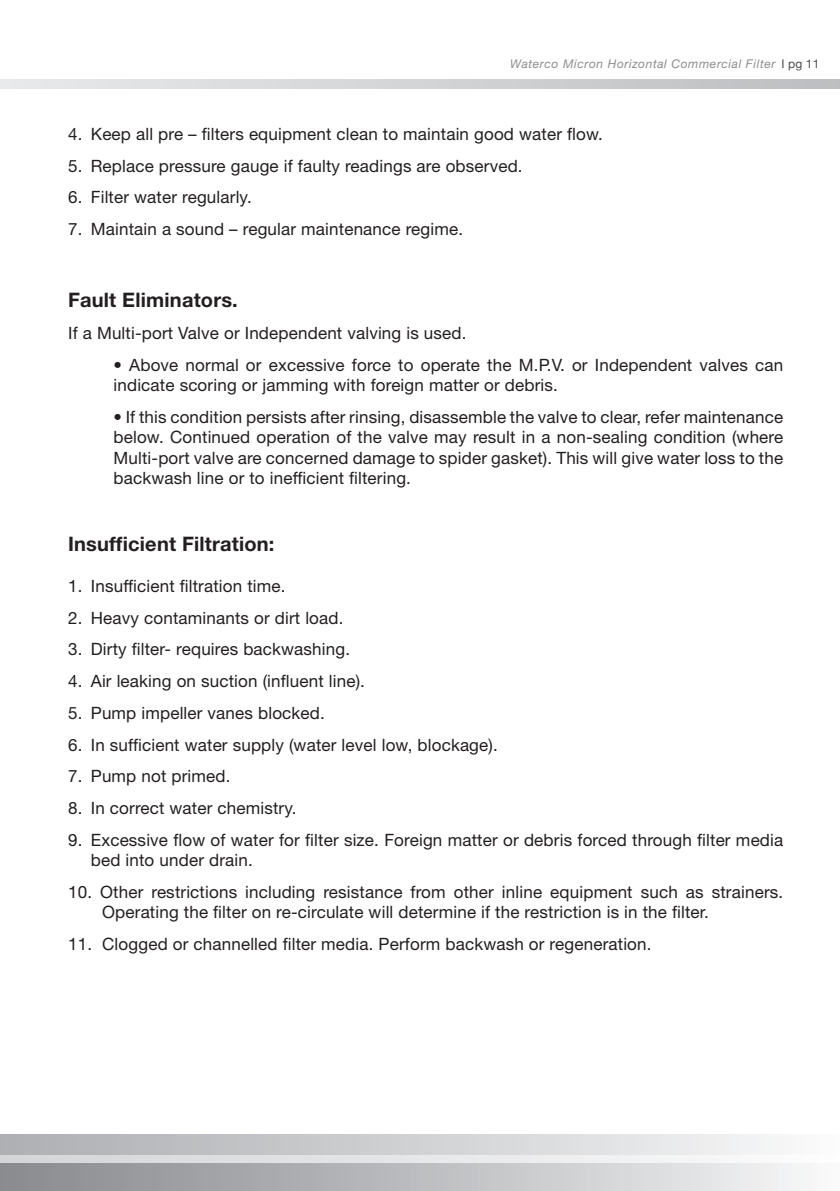
<style>
.page{position:relative;width:840px;height:1191px;background:#fff}
.page>*{position:absolute;margin:0;border:0;box-sizing:border-box;transform-origin:0 0}
.t1{font:700 20px "Helvetica Neue LT Std";letter-spacing:.01em;color:#231f20}
.t2{font:17px/20.4px "Helvetica Neue LT Std";letter-spacing:.01em;color:#231f20}
.t3{font:italic 12px "Helvetica Neue LT Std";letter-spacing:.05em;color:#8a8c8f}
.s1{font-style:normal;color:#4b4c4d}
.s2{font-family:"Helvetica Neue";font-style:normal;color:#4b4c4d}
</style>
<div class="page">
<div style="left:0;top:1162px;width:839px;height:29px;background:linear-gradient(to right,#86878b,#f6f6f7)"></div>
<svg style="left:0;top:1154px;width:772px;height:8px"></svg>
<div style="left:0;top:1134px;width:839px;height:20px;background:linear-gradient(to right,#acadb1,#f9f9fa)"></div>
<svg style="left:0;top:79px;width:839px;height:10px;background:#d3d4d6"></svg>
<p class="t3" style="left:510px;top:56px;width:310px">Waterco Micron Horizontal Commercial Filter <span class="s1">I</span> <span class="s2">pg 11</span></p>
<p class="t2" style="left:68px;top:123px;width:536px">4. Keep all pre – filters equipment clean to maintain good water flow.</p>
<p class="t2" style="left:68px;top:155px;width:456px">5. Replace pressure gauge if faulty readings are observed.</p>
<p class="t2" style="left:68px;top:187px;width:185px">6. Filter water regularly.</p>
<p class="t2" style="left:68px;top:218px;width:396px">7. Maintain a sound – regular maintenance regime.</p>
<p class="t1" style="left:68px;top:287px;width:171px">Fault Eliminators.</p>
<p class="t2" style="left:68px;top:322px;width:400px">If a Multi-port Valve or Independent valving is used.</p>
<p class="t2" style="left:113px;top:354px;width:670px">• Above normal or excessive force to operate the M.P.V. or Independent valves can indicate scoring or jamming with foreign matter or debris.</p>
<p class="t2" style="left:113px;top:406px;width:671px;text-align:justify">• If this condition persists after rinsing, disassemble the valve to clear, refer maintenance below. Continued operation of the valve may result in a non-sealing condition (where Multi-port valve are concerned damage to spider gasket). This will give water loss to the backwash line or to inefficient filtering.</p>
<p class="t1" style="left:68px;top:531px;width:208px">Insufficient Filtration:</p>
<p class="t2" style="left:68px;top:575px;width:219px">1. Insufficient filtration time.</p>
<p class="t2" style="left:68px;top:607px;width:277px">2. Heavy contaminants or dirt load.</p>
<p class="t2" style="left:68px;top:639px;width:283px">3. Dirty filter- requires backwashing.</p>
<p class="t2" style="left:68px;top:670px;width:298px">4. Air leaking on suction (influent line).</p>
<p class="t2" style="left:68px;top:702px;width:258px">5. Pump impeller vanes blocked.</p>
<p class="t2" style="left:68px;top:734px;width:431px">6. In sufficient water supply (water level low, blockage).</p>
<p class="t2" style="left:68px;top:766px;width:164px">7. Pump not primed.</p>
<p class="t2" style="left:68px;top:797px;width:230px">8. In correct water chemistry.</p>
<p class="t2" style="left:91px;top:829px;width:693px;text-indent:-23px">9. Excessive flow of water for filter size. Foreign matter or debris forced through filter media bed into under drain.</p>
<p class="t2" style="left:102px;top:881px;width:682px;text-indent:-34px">10. Other restrictions including resistance from other inline equipment such as strainers.<br>Operating the filter on re-circulate will determine if the restriction is in the filter.</p>
<p class="t2" style="left:68px;top:933px;width:584px">11. Clogged or channelled filter media. Perform backwash or regeneration.</p>
</div>
